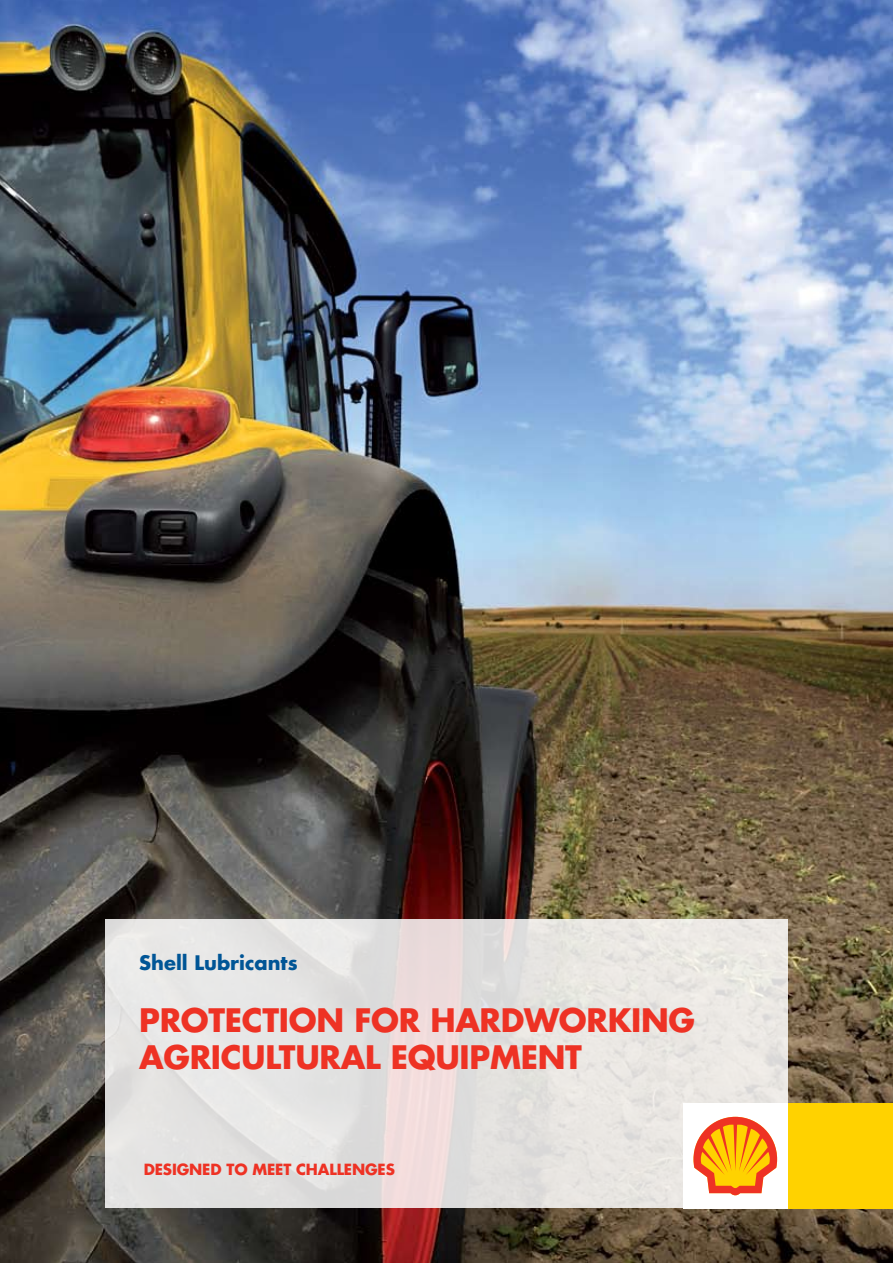
<style>
.page{position:relative;width:893px;height:1263px;background:#fff}
.page>*{position:absolute;margin:0;border:0;box-sizing:border-box;transform-origin:0 0}
.t1{font:700 31.5px/37.5px "Futura Std";letter-spacing:-.01em;color:#ee3224}
.t2{font:700 19.5px "Futura Std";color:#005596}
.t3{font:700 15px "Futura Std";letter-spacing:-.01em;color:#ee3224}
</style>
<div class="page">
<img style="left:0;top:0;width:893px;height:1263px">
<div style="left:105px;top:919px;width:683px;height:289px;background:linear-gradient(to right,#e4e2e2,#e9e5e0)"></div>
<div style="left:788px;top:1103px;width:105px;height:105px;background:#ffd200"></div>
<div style="left:683px;top:1103px;width:105px;height:105px;background:#fff"></div>
<svg style="left:693px;top:1116px;width:85px;height:80px"></svg>
<p class="t2" style="left:139px;top:949px;width:160px">Shell Lubricants</p>
<p class="t1" style="left:139px;top:1001px;width:557px">PROTECTION FOR HARDWORKING<br>AGRICULTURAL EQUIPMENT</p>
<p class="t3" style="left:144px;top:1159px;width:253px">DESIGNED TO MEET CHALLENGES</p>
</div>
